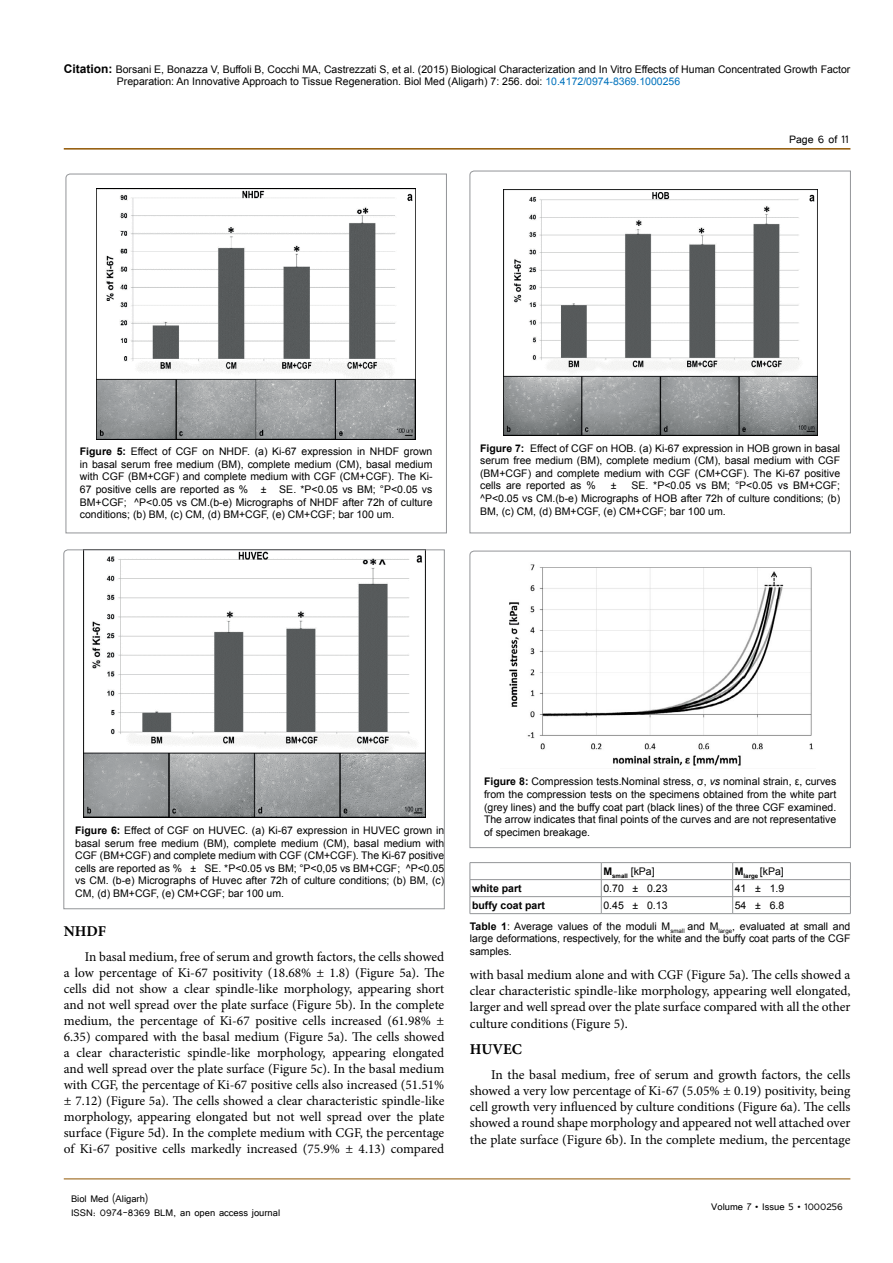
<style>
.page{position:relative;width:893px;height:1263px;background:#fff}
.page>*{position:absolute;margin:0;border:0;box-sizing:border-box;transform-origin:0 0}
.t1{font:700 15px "Minion Pro";color:#000}
.t2{font:13.5px/16.2px "Minion Pro";color:#000;text-align:justify}
.t3{font:13.5px "Tunga";color:#000}
.t4{font:13.35px/16px "Minion Pro";color:#000;text-align:justify}
.t5{font:12px/14.4px "Tunga";color:#000}
.t6{font:10.5px/12.6px "Arial";color:#000;text-align:justify}
.t7{font:700 10.5px "Arial";color:#000}
.t8{font:700 6.15px "Arial";color:#000}
.s1{font-weight:700;font-size:12px}
.s2{color:#0072bc}
.s3{font-weight:700}
.s4{font-style:italic}
</style>
<div class="page">
<hr style="left:64px;top:148px;width:786px;height:2px;background:#905501">
<hr style="left:64px;top:1179px;width:786px;height:1px;background:#905501">
<svg style="left:64px;top:550px;width:380px;height:359px"></svg>
<svg style="left:470px;top:171px;width:380px;height:362px"></svg>
<svg style="left:470px;top:551px;width:380px;height:297px"></svg>
<hr style="left:470px;top:862px;width:131px;height:1px;background:#939598">
<hr style="left:601px;top:862px;width:132px;height:1px;background:#939598">
<hr style="left:733px;top:862px;width:117px;height:1px;background:#939598">
<hr style="left:470px;top:879px;width:131px;height:1px;background:#939598">
<hr style="left:601px;top:879px;width:132px;height:1px;background:#939598">
<hr style="left:733px;top:879px;width:117px;height:1px;background:#939598">
<hr style="left:470px;top:896px;width:131px;height:1px;background:#939598">
<svg style="left:470px;top:863px;width:1px;height:50px"></svg>
<hr style="left:601px;top:896px;width:132px;height:1px;background:#939598">
<svg style="left:601px;top:863px;width:1px;height:50px"></svg>
<hr style="left:733px;top:896px;width:117px;height:1px;background:#939598">
<svg style="left:732px;top:863px;width:1px;height:50px"></svg>
<svg style="left:850px;top:863px;width:1px;height:50px"></svg>
<hr style="left:470px;top:913px;width:131px;height:1px;background:#939598">
<hr style="left:601px;top:913px;width:132px;height:1px;background:#939598">
<hr style="left:733px;top:913px;width:117px;height:1px;background:#939598">
<svg style="left:66px;top:174px;width:380px;height:359px"></svg>
<p class="t6" style="left:117px;top:63px;width:735px;text-indent:-53px"><span class="s1">Citation:</span> Borsani E, Bonazza V, Buffoli B, Cocchi MA, Castrezzati S, et al. (2015) Biological Characterization and In Vitro Effects of Human Concentrated Growth Factor<br>Preparation: An Innovative Approach to Tissue Regeneration. Biol Med (Aligarh) 7: 256. doi: <span class="s2">10.4172/0974-8369.1000256</span></p>
<p class="t3" style="left:789px;top:131px;width:61px">Page 6 of 11</p>
<p class="t6" style="left:80px;top:445px;width:354px"><span class="s3">Figure 5:</span> Effect of CGF on NHDF. (a) Ki-67 expression in NHDF grown in basal serum free medium (BM), complete medium (CM), basal medium with CGF (BM+CGF) and complete medium with CGF (CM+CGF). The Ki-67 positive cells are reported as % ± SE. *P&lt;0.05 vs BM; °P&lt;0.05 vs BM+CGF; ^P&lt;0.05 vs CM.(b-e) Micrographs of NHDF after 72h of culture conditions; (b) BM, (c) CM, (d) BM+CGF, (e) CM+CGF; bar 100 um.</p>
<p class="t6" style="left:480px;top:442px;width:362px"><span class="s3">Figure 7:</span> Effect of CGF on HOB. (a) Ki-67 expression in HOB grown in basal serum free medium (BM), complete medium (CM), basal medium with CGF (BM+CGF) and complete medium with CGF (CM+CGF). The Ki-67 positive cells are reported as %</p>
<p class="t6" style="left:480px;top:480px;width:362px;text-indent:151px">SE. *P&lt;0.05 vs BM; °P&lt;0.05 vs BM+CGF; ^P&lt;0.05 vs CM.(b-e) Micrographs of HOB after 72h of culture conditions; (b)<br>BM, (c) CM, (d) BM+CGF, (e) CM+CGF; bar 100 um.</p>
<p class="t6" style="left:611px;top:480px;width:7px">±</p>
<p class="t6" style="left:75px;top:824px;width:371px"><span class="s3">Figure 6:</span> Effect of CGF on HUVEC. (a) Ki-67 expression in HUVEC grown in basal serum free medium (BM), complete medium (CM), basal medium with CGF (BM+CGF) and complete medium with CGF (CM+CGF). The Ki-67 positive cells are reported as % ± SE. *P&lt;0.05 vs BM; °P&lt;0,05 vs BM+CGF; ^P&lt;0.05 vs CM. (b-e) Micrographs of Huvec after 72h of culture conditions; (b) BM, (c)<br>CM, (d) BM+CGF, (e) CM+CGF; bar 100 um.</p>
<h1 class="t1" style="left:64px;top:921px;width:44px">NHDF</h1>
<p class="t4" style="left:64px;top:948px;width:382px;text-indent:21px">In basal medium, free of serum and growth factors, the cells showed a low percentage of Ki-67 positivity (18.68% ± 1.8) (Figure 5a). The cells did not show a clear spindle-like morphology, appearing short and not well spread over the plate surface (Figure 5b). In the complete medium, the percentage of Ki-67 positive cells increased (61.98% ± 6.35) compared with the basal medium (Figure 5a). The cells showed a clear characteristic spindle-like morphology, appearing elongated and well spread over the plate surface (Figure 5c). In the basal medium with CGF, the percentage of Ki-67 positive cells also increased (51.51% ± 7.12) (Figure 5a). The cells showed a clear characteristic spindle-like morphology, appearing elongated but not well spread over the plate surface (Figure 5d). In the complete medium with CGF, the percentage of Ki-67 positive cells markedly increased (75.9% ± 4.13) compared</p>
<p class="t5" style="left:71px;top:1190px;width:211px">Biol Med (Aligarh)<br>ISSN: 0974-8369 BLM, an open access journal</p>
<p class="t6" style="left:484px;top:775px;width:354px"><span class="s3">Figure 8:</span> Compression tests.Nominal stress, σ, <span class="s4">vs</span> nominal strain, ε, curves from the compression tests on the specimens obtained from the white part (grey lines) and the buffy coat part (black lines) of the three CGF examined.<br>The arrow indicates that final points of the curves and are not representative of specimen breakage.</p>
<p class="t8" style="left:603px;top:872px;width:53px"><sup>M</sup>small <sup>[kPa]</sup></p>
<p class="t8" style="left:735px;top:872px;width:51px"><sup>M</sup>large <sup>[kPa]</sup></p>
<p class="t7" style="left:472px;top:881px;width:51px">white part</p>
<p class="t6" style="left:603px;top:882px;width:66px">0.70 ± 0.23</p>
<p class="t6" style="left:735px;top:882px;width:51px">41 ± 1.9</p>
<p class="t7" style="left:472px;top:898px;width:74px">buffy coat part</p>
<p class="t6" style="left:603px;top:899px;width:66px">0.45 ± 0.13</p>
<p class="t6" style="left:470px;top:895px;width:382px;line-height:20.9px;text-indent:265px">54 ± 6.8<br><span class="s3">Table 1</span>: Average values of the moduli M<sub>small</sub> and M<sub>large</sub>, evaluated at small and</p>
<p class="t6" style="left:470px;top:932px;width:382px">large deformations, respectively, for the white and the buffy coat parts of the CGF samples.</p>
<p class="t4" style="left:470px;top:967px;width:382px">with basal medium alone and with CGF (Figure 5a). The cells showed a clear characteristic spindle-like morphology, appearing well elongated, larger and well spread over the plate surface compared with all the other</p>
<p class="t2" style="left:470px;top:1015px;width:160px">culture conditions (Figure 5).</p>
<h1 class="t1" style="left:470px;top:1039px;width:54px">HUVEC</h1>
<p class="t2" style="left:470px;top:1066px;width:382px;text-indent:21px">In the basal medium, free of serum and growth factors, the cells showed a very low percentage of Ki-67 (5.05% ± 0.19) positivity, being cell growth very influenced by culture conditions (Figure 6a). The cells showed a round shape morphology and appeared not well attached over the plate surface (Figure 6b). In the complete medium, the percentage</p>
<p class="t5" style="left:711px;top:1199px;width:133px">Volume 7 • Issue 5 • 1000256</p>
</div>
